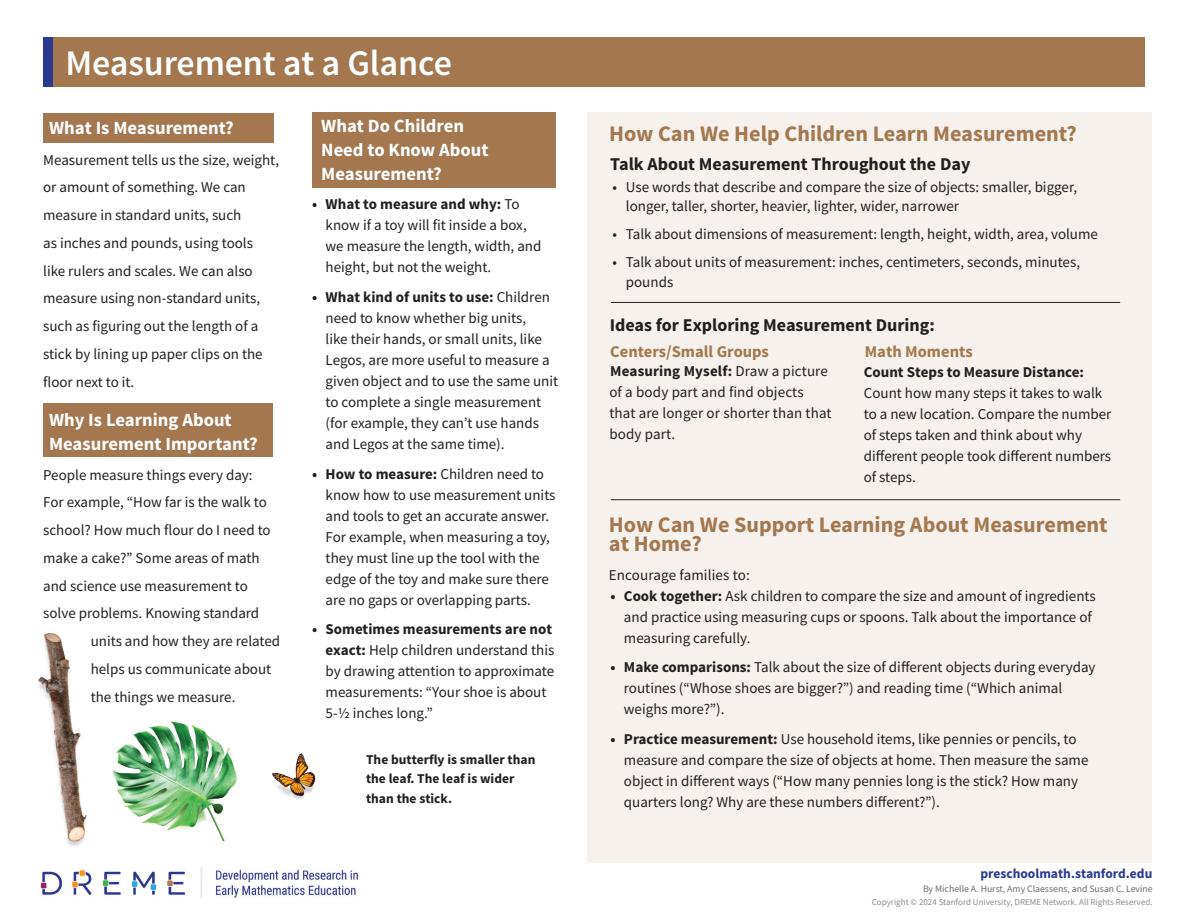
<style>
.page{position:relative;width:1188px;height:918px;background:#fff}
.page>*{position:absolute;margin:0;border:0;box-sizing:border-box;transform-origin:0 0}
.Headline{font:600 36px "Source Sans Pro";letter-spacing:-.005em;color:#fff}
.Text_Small{font:700 22.2px/19.5px "Source Sans Pro";color:#a4774e}
.Box_Headline{font:700 22.2px "Source Sans Pro";color:#a4774e}
.Subhead{font:700 18.6px/23.5px "Source Sans Pro";color:#fff}
.Box_Subhead{font:700 18px "Source Sans Pro";color:#231f20}
.Box_Subhead-2{font:700 16.5px "Source Sans Pro";color:#a4774e}
.Text_Small-2{font:15px/21px "Source Sans Pro";color:#231f20}
.Box_text_bullet{font:15px/21px "Source Sans Pro";letter-spacing:.01em;color:#231f20}
.Text_Small-3{font:700 13.5px/19.5px "Source Sans Pro";color:#231f20}
.URL{font:700 13.5px "Source Sans Pro";color:#2b3990}
.Author{font:9.75px "Source Sans Pro";color:#6c6d70}
.Copyright_Flush_Right{font:9px "Source Sans Pro";color:#8a8c8f}
.s1{font-weight:700}
</style>
<div class="page">
<div style="left:43px;top:113px;width:230px;height:30px;background:#a4774e"></div>
<div style="left:43px;top:37px;width:1102px;height:50px;background:#a4774e"></div>
<div style="left:43px;top:37px;width:10px;height:50px;background:#2b3990"></div>
<img style="left:40px;top:867px;width:318px;height:31px">
<div style="left:43px;top:404px;width:230px;height:53px;background:#a4774e"></div>
<div style="left:312px;top:113px;width:243px;height:75px;background:#a4774e"></div>
<div style="left:588px;top:112px;width:564px;height:751px;background:#f6f1ed"></div>
<hr style="left:611px;top:499px;width:509px;height:1px;background:#231f20">
<hr style="left:611px;top:302px;width:509px;height:1px;background:#231f20">
<img style="left:38px;top:633px;width:49px;height:213px">
<img style="left:113px;top:721px;width:203px;height:121px">
<p class="Headline" style="left:66px;top:40px;width:388px">Measurement at a Glance</p>
<p class="Subhead" style="left:49px;top:117px;width:186px">What Is Measurement?</p>
<p class="Text_Small-2" style="left:43px;top:146px;width:237px;line-height:27.8px">Measurement tells us the size, weight, or amount of something. We can measure in standard units, such<br>as inches and pounds, using tools<br>like rulers and scales. We can also measure using non-standard units, such as figuring out the length of a stick by lining up paper clips on the floor next to it.</p>
<p class="Subhead" style="left:49px;top:409px;width:210px">Why Is Learning About<br>Measurement Important?</p>
<p class="Text_Small-2" style="left:43px;top:464px;width:211px">People measure things every day:</p>
<p class="Text_Small-2" style="left:43px;top:492px;width:225px">For example, “How far is the walk to</p>
<p class="Text_Small-2" style="left:43px;top:519px;width:229px">school? How much flour do I need to</p>
<p class="Text_Small-2" style="left:43px;top:547px;width:218px">make a cake?” Some areas of math</p>
<p class="Text_Small-2" style="left:43px;top:575px;width:206px">and science use measurement to</p>
<p class="Text_Small-2" style="left:43px;top:603px;width:218px">solve problems. Knowing standard</p>
<p class="Text_Small-2" style="left:91px;top:630px;width:191px">units and how they are related</p>
<p class="Text_Small-2" style="left:91px;top:658px;width:182px">helps us communicate about</p>
<p class="Text_Small-2" style="left:91px;top:686px;width:146px">the things we measure.</p>
<p class="Subhead" style="left:321px;top:115px;width:169px">What Do Children<br>Need to Know About<br>Measurement?</p>
<p class="Text_Small-2" style="left:326px;top:194px;width:217px;text-indent:-14px"><span class="s1">• What to measure and why:</span> To know if a toy will fit inside a box, we measure the length, width, and height, but not the weight.</p>
<p class="Text_Small-2" style="left:326px;top:286px;width:234px;text-indent:-14px"><span class="s1">• What kind of units to use:</span> Children need to know whether big units,<br>like their hands, or small units, like Legos, are more useful to measure a given object and to use the same unit to complete a single measurement (for example, they can’t use hands and Legos at the same time).</p>
<p class="Text_Small-2" style="left:326px;top:463px;width:231px;text-indent:-14px"><span class="s1">• How to measure:</span> Children need to know how to use measurement units and tools to get an accurate answer.<br>For example, when measuring a toy, they must line up the tool with the edge of the toy and make sure there are no gaps or overlapping parts.</p>
<p class="Text_Small-2" style="left:326px;top:619px;width:230px;text-indent:-14px"><span class="s1">• Sometimes measurements are not exact:</span> Help children understand this by drawing attention to approximate measurements: “Your shoe is about<br>5-½ inches long.”</p>
<p class="Text_Small-3" style="left:366px;top:750px;width:171px">The butterfly is smaller than the leaf. The leaf is wider than the stick.</p>
<p class="Box_Headline" style="left:609px;top:120px;width:469px">How Can We Help Children Learn Measurement?</p>
<p class="Box_Subhead" style="left:610px;top:152px;width:362px">Talk About Measurement Throughout the Day</p>
<p class="Text_Small-2" style="left:626px;top:177px;width:453px;line-height:19.5px;text-indent:-14px">• Use words that describe and compare the size of objects: smaller, bigger, longer, taller, shorter, heavier, lighter, wider, narrower</p>
<p class="Text_Small-2" style="left:612px;top:224px;width:487px">• Talk about dimensions of measurement: length, height, width, area, volume</p>
<p class="Text_Small-2" style="left:626px;top:253px;width:456px;line-height:19.5px;text-indent:-14px">• Talk about units of measurement: inches, centimeters, seconds, minutes, pounds</p>
<p class="Box_Subhead" style="left:610px;top:314px;width:327px">Ideas for Exploring Measurement During:</p>
<p class="Box_text_bullet" style="left:609px;top:361px;width:224px"><span class="s1">Measuring Myself:</span> Draw a picture of a body part and find objects that are longer or shorter than that body part.</p>
<p class="Box_Subhead-2" style="left:610px;top:341px;width:160px">Centers/Small Groups</p>
<p class="Box_Subhead-2" style="left:865px;top:341px;width:110px">Math Moments</p>
<p class="Text_Small-2" style="left:864px;top:361px;width:249px"><span class="s1">Count Steps to Measure Distance:<br></span>Count how many steps it takes to walk to a new location. Compare the number of steps taken and think about why different people took different numbers of steps.</p>
<p class="Text_Small" style="left:609px;top:516px;width:500px">How Can We Support Learning About Measurement at Home?</p>
<p class="Box_text_bullet" style="left:609px;top:564px;width:142px">Encourage families to:</p>
<p class="Text_Small-2" style="left:624px;top:585px;width:473px;text-indent:-14px"><span class="s1">• Cook together:</span> Ask children to compare the size and amount of ingredients and practice using measuring cups or spoons. Talk about the importance of measuring carefully.</p>
<p class="Text_Small-2" style="left:624px;top:657px;width:473px;text-indent:-14px"><span class="s1">• Make comparisons:</span> Talk about the size of different objects during everyday routines (“Whose shoes are bigger?”) and reading time (“Which animal weighs more?”).</p>
<p class="Text_Small-2" style="left:624px;top:729px;width:466px;text-indent:-14px"><span class="s1">• Practice measurement:</span> Use household items, like pennies or pencils, to measure and compare the size of objects at home. Then measure the same object in different ways (“How many pennies long is the stick? How many quarters long? Why are these numbers different?”).</p>
<p class="URL" style="left:981px;top:865px;width:173px">preschoolmath.stanford.edu</p>
<p class="Author" style="left:923px;top:883px;width:231px">By Michelle A. Hurst, Amy Claessens, and Susan C. Levine</p>
<p class="Copyright_Flush_Right" style="left:872px;top:897px;width:283px">Copyright © 2024 Stanford University, DREME Network. All Rights Reserved.</p>
</div>
